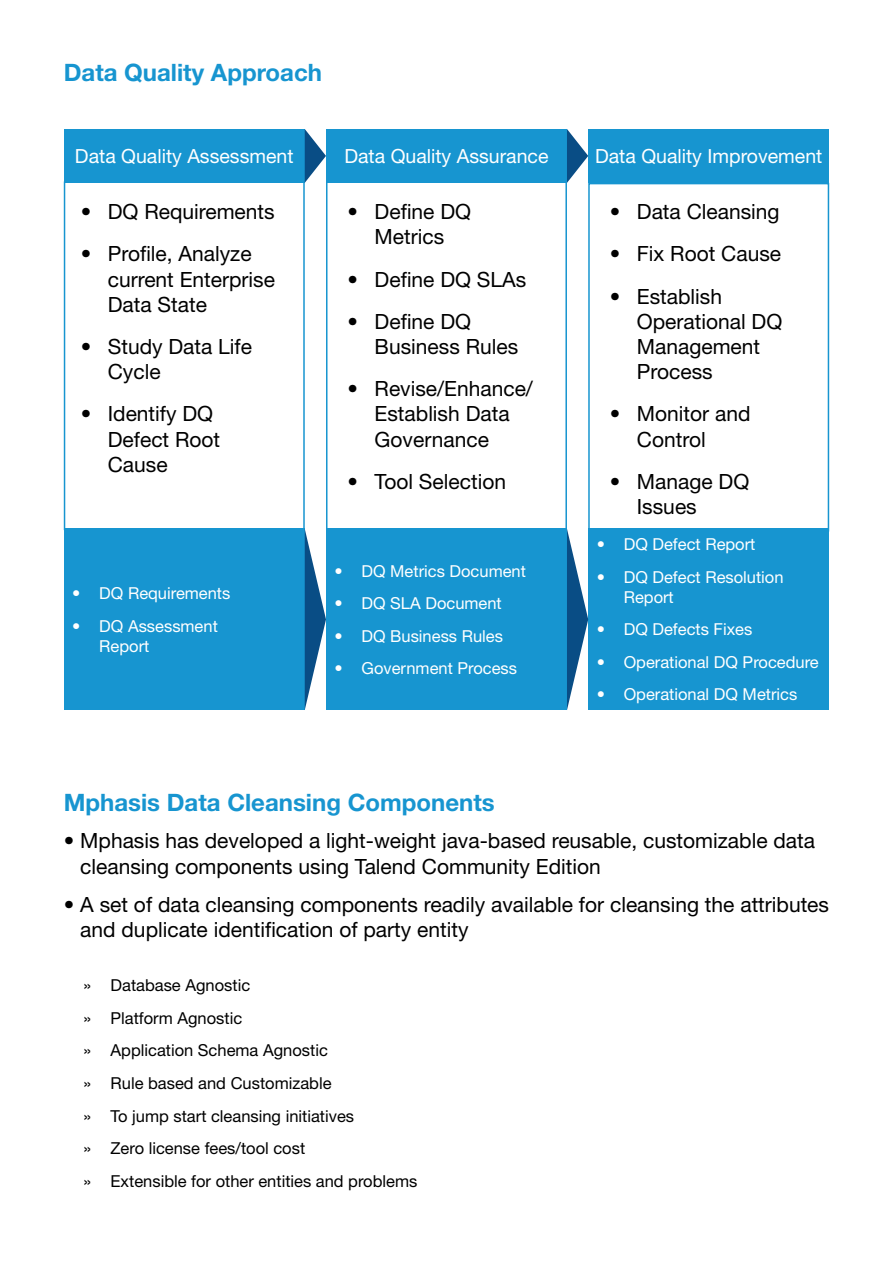
<style>
.page{position:relative;width:893px;height:1263px;background:#fff}
.page>*{position:absolute;margin:0;border:0;box-sizing:border-box;transform-origin:0 0}
.t1{font:700 24px "Helvetica Neue LT Std";color:#1795d0}
.t2{font:21px/25.2px "Helvetica Neue LT Std";color:#000}
.t3{font:19.5px "Helvetica Neue LT Std";color:#fff}
.t4{font:16.5px/19.8px "Helvetica Neue LT Std";color:#fff}
.t5{font:16.5px/32.5px "Helvetica Neue LT Std";color:#000}
</style>
<div class="page">
<div style="left:64px;top:129px;width:241px;height:54px;background:#1795d0"></div>
<div style="left:326px;top:129px;width:241px;height:54px;background:#1795d0"></div>
<div style="left:588px;top:129px;width:241px;height:54px;background:#1795d0"></div>
<div style="left:64px;top:529px;width:241px;height:181px;background:#1795d0"></div>
<div style="left:326px;top:529px;width:241px;height:181px;background:#1795d0"></div>
<div style="left:588px;top:529px;width:241px;height:181px;background:#1795d0"></div>
<div style="left:64px;top:181px;width:241px;height:349px;border:2px solid #1795d0"></div>
<div style="left:326px;top:181px;width:241px;height:349px;border:2px solid #1795d0"></div>
<div style="left:588px;top:183px;width:241px;height:348px;border:2px solid #1795d0"></div>
<svg style="left:305px;top:530px;width:21px;height:179px"></svg>
<svg style="left:305px;top:129px;width:21px;height:54px"></svg>
<svg style="left:567px;top:529px;width:21px;height:181px"></svg>
<svg style="left:567px;top:129px;width:21px;height:54px"></svg>
<p class="t1" style="left:64px;top:58px;width:260px">Data Quality Approach</p>
<p class="t3" style="left:75px;top:144px;width:220px">Data Quality Assessment</p>
<p class="t3" style="left:344px;top:144px;width:206px">Data Quality Assurance</p>
<p class="t3" style="left:595px;top:144px;width:229px">Data Quality Improvement</p>
<p class="t2" style="left:81px;top:199px;width:195px">• DQ Requirements</p>
<p class="t2" style="left:108px;top:241px;width:169px;text-indent:-27px">• Profile, Analyze current Enterprise<br>Data State</p>
<p class="t2" style="left:108px;top:334px;width:146px;text-indent:-27px">• Study Data Life<br>Cycle</p>
<p class="t2" style="left:108px;top:401px;width:114px;text-indent:-27px">• Identify DQ<br>Defect Root<br>Cause</p>
<p class="t4" style="left:72px;top:583px;width:160px">• DQ Requirements</p>
<p class="t4" style="left:99px;top:616px;width:120px;text-indent:-27px">• DQ Assessment<br>Report</p>
<p class="t2" style="left:348px;top:199px;width:125px;text-align:center">• Define DQ<br>Metrics</p>
<p class="t2" style="left:348px;top:266px;width:180px">• Define DQ SLAs</p>
<p class="t2" style="left:375px;top:308px;width:145px;text-indent:-27px">• Define DQ<br>Business Rules</p>
<p class="t2" style="left:375px;top:376px;width:160px;text-indent:-27px">• Revise/Enhance/<br>Establish Data<br>Governance</p>
<p class="t2" style="left:348px;top:468px;width:160px">• Tool Selection</p>
<p class="t4" style="left:334px;top:560px;width:193px">• DQ Metrics Document</p>
<p class="t4" style="left:334px;top:593px;width:169px">• DQ SLA Document</p>
<p class="t4" style="left:334px;top:626px;width:170px">• DQ Business Rules</p>
<p class="t4" style="left:334px;top:658px;width:184px">• Government Process</p>
<p class="t2" style="left:610px;top:199px;width:171px">• Data Cleansing</p>
<p class="t2" style="left:610px;top:241px;width:173px">• Fix Root Cause</p>
<p class="t2" style="left:637px;top:283px;width:147px;text-indent:-27px">• Establish<br>Operational DQ<br>Management<br>Process</p>
<p class="t2" style="left:637px;top:401px;width:115px;text-indent:-27px">• Monitor and<br>Control</p>
<p class="t2" style="left:637px;top:468px;width:114px;text-indent:-27px">• Manage DQ<br>Issues</p>
<p class="t4" style="left:597px;top:534px;width:160px">• DQ Defect Report</p>
<p class="t4" style="left:624px;top:567px;width:161px;text-indent:-27px">• DQ Defect Resolution<br>Report</p>
<p class="t4" style="left:597px;top:619px;width:157px">• DQ Defects Fixes</p>
<p class="t4" style="left:597px;top:652px;width:223px">• Operational DQ Procedure</p>
<p class="t4" style="left:597px;top:684px;width:202px">• Operational DQ Metrics</p>
<p class="t1" style="left:64px;top:787px;width:433px">Mphasis Data Cleansing Components</p>
<p class="t2" style="left:80px;top:828px;width:736px;text-indent:-17px">• Mphasis has developed a light-weight java-based reusable, customizable data cleansing components using Talend Community Edition</p>
<p class="t2" style="left:80px;top:891px;width:750px;text-indent:-17px">• A set of data cleansing components readily available for cleansing the attributes and duplicate identification of party entity</p>
<p class="t5" style="left:84px;top:969px;width:335px">» Database Agnostic<br>» Platform Agnostic<br>» Application Schema Agnostic<br>» Rule based and Customizable<br>» To jump start cleansing initiatives<br>» Zero license fees/tool cost<br>» Extensible for other entities and problems</p>
</div>
